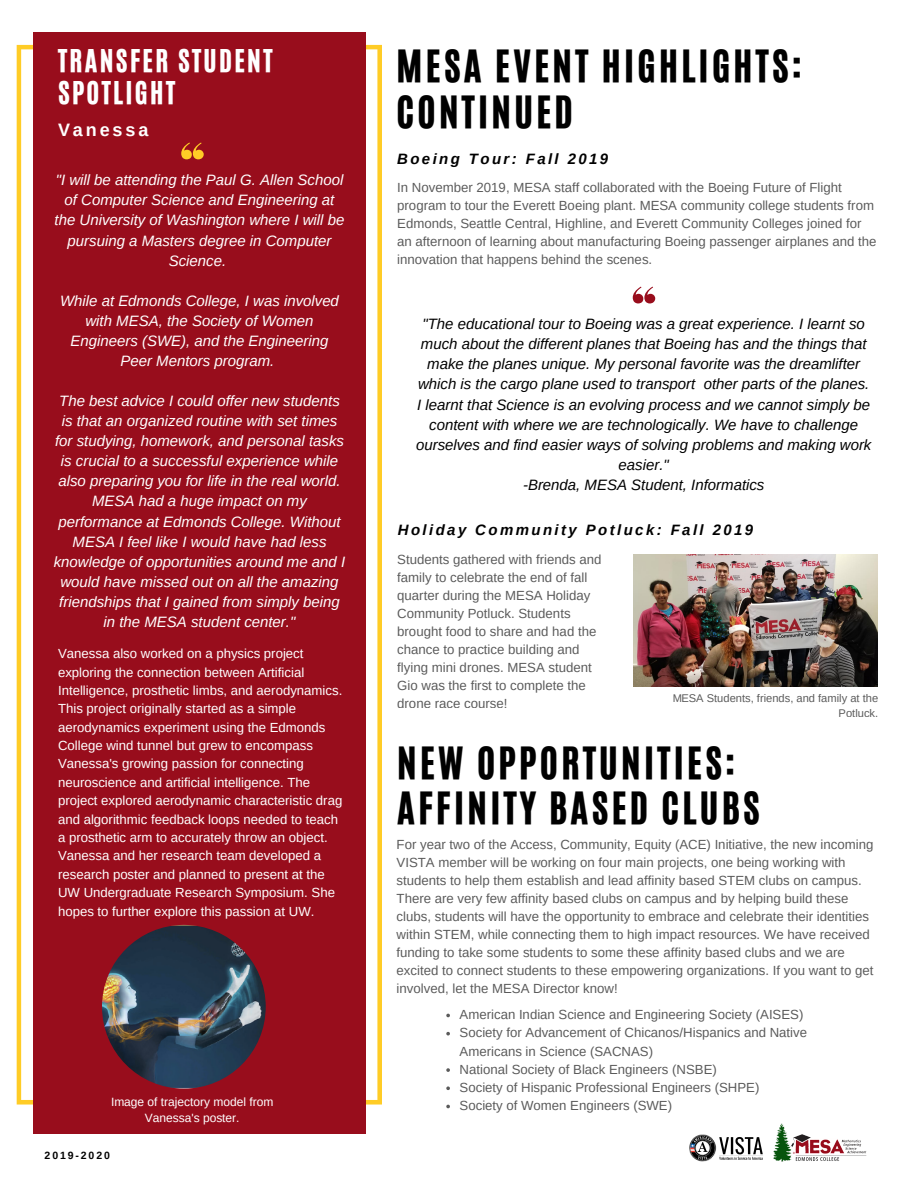
<style>
.page{position:relative;width:918px;height:1188px;background:#fff}
.page>*{position:absolute;margin:0;border:0;box-sizing:border-box;transform-origin:0 0}
.t1{font:37.35px/45.5px "CA Generated";letter-spacing:.09em;color:#000}
.t2{font:26.4px/31.8px "CA Generated";letter-spacing:.09em;color:#fff}
.t3{font:700 18px "Arimo";letter-spacing:.16em;color:#fff}
.t4{font:italic 15px/20.1px "Arimo";color:#fff;text-align:center}
.t5{font:italic 15px/20.1px "Arimo";color:#000;text-align:center}
.t6{font:italic 700 15px "Arimo";letter-spacing:.16em;color:#000}
.t7{font:13.2px/18px "Arimo";color:#000}
.t8{font:13.2px/18.5px "Arimo";color:#fff}
.t9{font:12px/15.9px "Arimo";color:#fff;text-align:center}
.t10{font:11.1px/14.9px "Arimo";color:#000;text-align:right}
.t11{font:700 10.5px "Arimo";letter-spacing:.18em;color:#000}
</style>
<div class="page">
<img style="left:689px;top:1134px;width:74px;height:28px">
<img style="left:773px;top:1124px;width:94px;height:38px">
<svg style="left:17px;top:45px;width:365px;height:1060px"></svg>
<div style="left:33px;top:32px;width:333px;height:1101px;background:#980d1c"></div>
<svg style="left:181px;top:143px;width:23px;height:16px"></svg>
<img style="left:102px;top:925px;width:164px;height:164px;border-radius:50%">
<svg style="left:633px;top:287px;width:22px;height:16px"></svg>
<img style="left:634px;top:555px;width:244px;height:131px">
<svg style="left:446px;top:1014px;width:4px;height:3px"></svg>
<svg style="left:446px;top:1032px;width:4px;height:3px"></svg>
<svg style="left:446px;top:1068px;width:4px;height:4px"></svg>
<svg style="left:446px;top:1086px;width:4px;height:4px"></svg>
<svg style="left:446px;top:1105px;width:4px;height:3px"></svg>
<h2 class="t2" style="left:58px;top:45px;width:216px">TRANSFER STUDENT<br>SPOTLIGHT</h2>
<h3 class="t3" style="left:58px;top:120px;width:92px">Vanessa</h3>
<p class="t4" style="left:55px;top:170px;width:291px">"I will be attending the Paul G. Allen School of Computer Science and Engineering at the University of Washington where I will be pursuing a Masters degree in Computer Science.</p>
<p class="t4" style="left:60px;top:290px;width:280px">While at Edmonds College, I was involved with MESA, the Society of Women<br>Engineers (SWE), and the Engineering<br>Peer Mentors program.</p>
<p class="t4" style="left:54px;top:391px;width:293px">The best advice I could offer new students is that an organized routine with set times for studying, homework, and personal tasks is crucial to a successful experience while also preparing you for life in the real world.<br>MESA had a huge impact on my performance at Edmonds College. Without MESA I feel like I would have had less knowledge of opportunities around me and I would have missed out on all the amazing friendships that I gained from simply being in the MESA student center."</p>
<p class="t8" style="left:58px;top:644px;width:286px">Vanessa also worked on a physics project exploring the connection between Artificial Intelligence, prosthetic limbs, and aerodynamics.<br>This project originally started as a simple aerodynamics experiment using the Edmonds College wind tunnel but grew to encompass Vanessa's growing passion for connecting neuroscience and artificial intelligence. The project explored aerodynamic characteristic drag and algorithmic feedback loops needed to teach a prosthetic arm to accurately throw an object.<br>Vanessa and her research team developed a research poster and planned to present at the UW Undergraduate Research Symposium. She hopes to further explore this passion at UW.</p>
<p class="t9" style="left:111px;top:1093px;width:164px">Image of trajectory model from<br>Vanessa's poster.</p>
<p class="t11" style="left:45px;top:1150px;width:67px">2019-2020</p>
<h1 class="t1" style="left:397px;top:44px;width:407px">MESA EVENT HIGHLIGHTS:<br>CONTINUED</h1>
<p class="t6" style="left:397px;top:151px;width:213px">Boeing Tour: Fall 2019</p>
<p class="t7" style="left:397px;top:178px;width:481px">In November 2019, MESA staff collaborated with the Boeing Future of Flight program to tour the Everett Boeing plant. MESA community college students from Edmonds, Seattle Central, Highline, and Everett Community Colleges joined for an afternoon of learning about manufacturing Boeing passenger airplanes and the innovation that happens behind the scenes.</p>
<p class="t5" style="left:416px;top:314px;width:457px">"The educational tour to Boeing was a great experience. I learnt so much about the different planes that Boeing has and the things that make the planes unique. My personal favorite was the dreamlifter which is the cargo plane used to transport other parts of the planes.<br>I learnt that Science is an evolving process and we cannot simply be content with where we are technologically. We have to challenge ourselves and find easier ways of solving problems and making work easier."<br>-Brenda, MESA Student, Informatics</p>
<p class="t6" style="left:398px;top:521px;width:357px">Holiday Community Potluck: Fall 2019</p>
<p class="t7" style="left:397px;top:550px;width:206px">Students gathered with friends and family to celebrate the end of fall quarter during the MESA Holiday<br>Community Potluck. Students brought food to share and had the chance to practice building and flying mini drones. MESA student<br>Gio was the first to complete the drone race course!</p>
<p class="t10" style="left:672px;top:691px;width:208px">MESA Students, friends, and family at the<br>Potluck.</p>
<h1 class="t1" style="left:397px;top:740px;width:364px">NEW OPPORTUNITIES:<br>AFFINITY BASED CLUBS</h1>
<p class="t7" style="left:397px;top:835px;width:478px">For year two of the Access, Community, Equity (ACE) Initiative, the new incoming VISTA member will be working on four main projects, one being working with students to help them establish and lead affinity based STEM clubs on campus.<br>There are very few affinity based clubs on campus and by helping build these clubs, students will have the opportunity to embrace and celebrate their identities within STEM, while connecting them to high impact resources. We have received funding to take some students to some these affinity based clubs and we are excited to connect students to these empowering organizations. If you want to get involved, let the MESA Director know!</p>
<p class="t7" style="left:460px;top:1005px;width:349px">American Indian Science and Engineering Society (AISES)<br>Society for Advancement of Chicanos/Hispanics and Native Americans in Science (SACNAS)<br>National Society of Black Engineers (NSBE)<br>Society of Hispanic Professional Engineers (SHPE)<br>Society of Women Engineers (SWE)</p>
</div>
